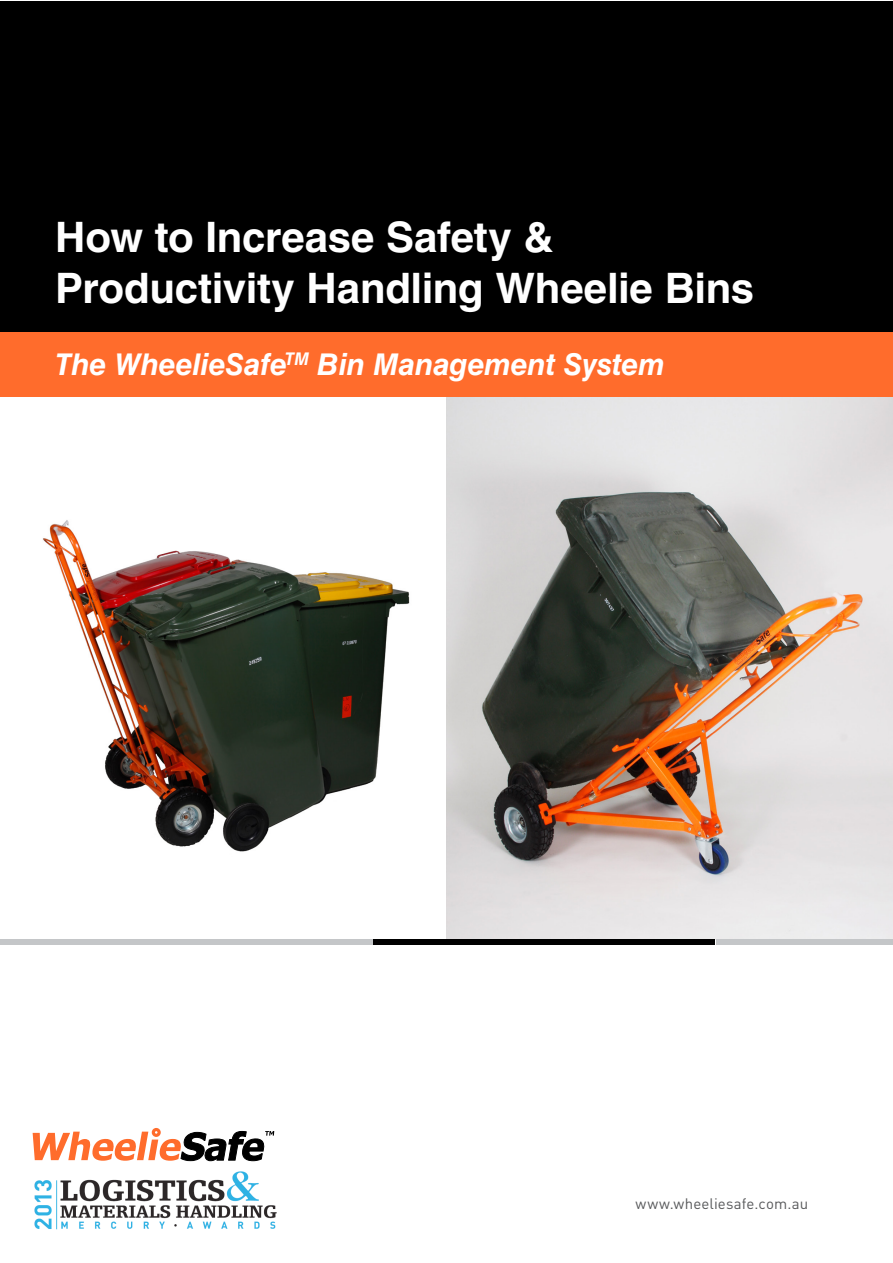
<style>
.page{position:relative;width:893px;height:1263px;background:#fff}
.page>*{position:absolute;margin:0;border:0;box-sizing:border-box;transform-origin:0 0}
.t1{font:700 42px/51px "Helvetica LT Std";letter-spacing:-.005em;color:#fff}
.t2{font:italic 700 30px "Helvetica LT Std";letter-spacing:-.005em;color:#fff}
.t3{font:15px "DIN";letter-spacing:.005em;color:#58595b}
</style>
<div class="page">
<svg style="left:33px;top:1128px;width:241px;height:33px"></svg>
<img style="left:34px;top:1171px;width:243px;height:59px">
<img style="left:22px;top:396px;width:402px;height:456px">
<img style="left:446px;top:396px;width:446px;height:544px">
<div style="left:717px;top:940px;width:175px;height:5px;background:#c4c6c8"></div>
<div style="left:374px;top:940px;width:341px;height:5px;background:#000"></div>
<div style="left:0;top:940px;width:372px;height:5px;background:#c4c6c8"></div>
<div style="left:0;top:332px;width:892px;height:64px;background:#ff6c2c"></div>
<div style="left:0;top:1px;width:892px;height:331px;background:#000"></div>
<p class="t1" style="left:55px;top:211px;width:700px">How to Increase Safety &amp;<br>Productivity Handling Wheelie Bins</p>
<p class="t2" style="left:55px;top:346px;width:611px">The WheelieSafe<sup>TM</sup> Bin Management System</p>
<p class="t3" style="left:636px;top:1194px;width:174px">www.wheeliesafe.com.au</p>
</div>
